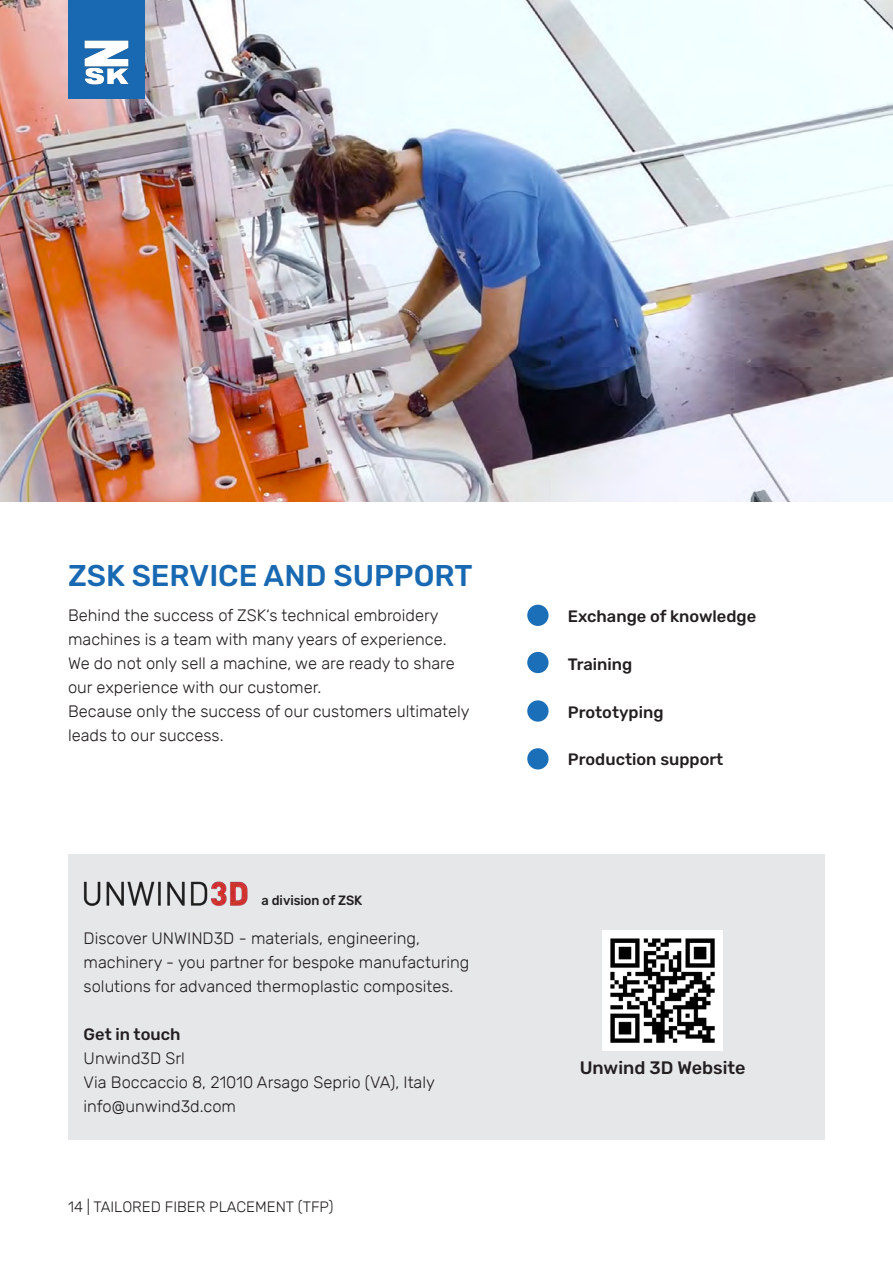
<style>
.page{position:relative;width:893px;height:1263px;background:#fff}
.page>*{position:absolute;margin:0;border:0;box-sizing:border-box;transform-origin:0 0}
.t1{font:500 30px "Rubik";color:#1969b2}
.t2{font:500 18px "Rubik";color:#231f20}
.t3{font:300 16.5px/24px "Rubik";color:#231f20}
.t4{font:500 16.5px "Rubik";color:#231f20}
.t5{font:300 15px "Rubik";color:#231f20}
.t6{font:500 13.5px "Rubik";color:#231f20;scale:.95 1}
</style>
<div class="page">
<div style="left:68px;top:854px;width:757px;height:286px;background:#e6e7e9"></div>
<img style="left:0;top:0;width:893px;height:502px">
<div style="left:527px;top:605px;width:22px;height:21px;background:#1b6fb8;border-radius:50%"></div>
<div style="left:527px;top:652px;width:22px;height:21px;background:#1b6fb8;border-radius:50%"></div>
<div style="left:527px;top:700px;width:22px;height:22px;background:#1b6fb8;border-radius:50%"></div>
<div style="left:527px;top:748px;width:22px;height:21px;background:#1b6fb8;border-radius:50%"></div>
<img style="left:83px;top:881px;width:165px;height:25px">
<img style="left:602px;top:930px;width:121px;height:121px">
<div style="left:68px;top:0;width:77px;height:99px;background:#1969b2"></div>
<img style="left:84px;top:40px;width:45px;height:45px">
<p class="t1" style="left:68px;top:558px;width:406px">ZSK SERVICE AND SUPPORT</p>
<p class="t3" style="left:68px;top:604px;width:388px">Behind the success of ZSK‘s technical embroidery machines is a team with many years of experience.<br>We do not only sell a machine, we are ready to share our experience with our customer.</p>
<p class="t3" style="left:68px;top:700px;width:403px">Because only the success of our customers ultimately leads to our success.</p>
<p class="t6" style="left:261px;top:893px;width:108px">a division of ZSK</p>
<p class="t3" style="left:84px;top:927px;width:387px">Discover UNWIND3D - materials, engineering, machinery - you partner for bespoke manufacturing solutions for advanced thermoplastic composites.</p>
<p class="t4" style="left:84px;top:1025px;width:98px">Get in touch</p>
<p class="t3" style="left:84px;top:1047px;width:103px">Unwind3D Srl</p>
<p class="t3" style="left:84px;top:1071px;width:353px">Via Boccaccio 8, 21010 Arsago Seprio (VA), Italy</p>
<p class="t3" style="left:84px;top:1095px;width:154px">info@unwind3d.com</p>
<p class="t5" style="left:68px;top:1198px;width:267px">14 | TAILORED FIBER PLACEMENT (TFP)</p>
<p class="t4" style="left:568px;top:607px;width:190px">Exchange of knowledge</p>
<p class="t4" style="left:568px;top:654px;width:66px">Training</p>
<p class="t4" style="left:568px;top:702px;width:97px">Prototyping</p>
<p class="t4" style="left:568px;top:750px;width:157px">Production support</p>
<p class="t2" style="left:580px;top:1057px;width:167px">Unwind 3D Website</p>
</div>
